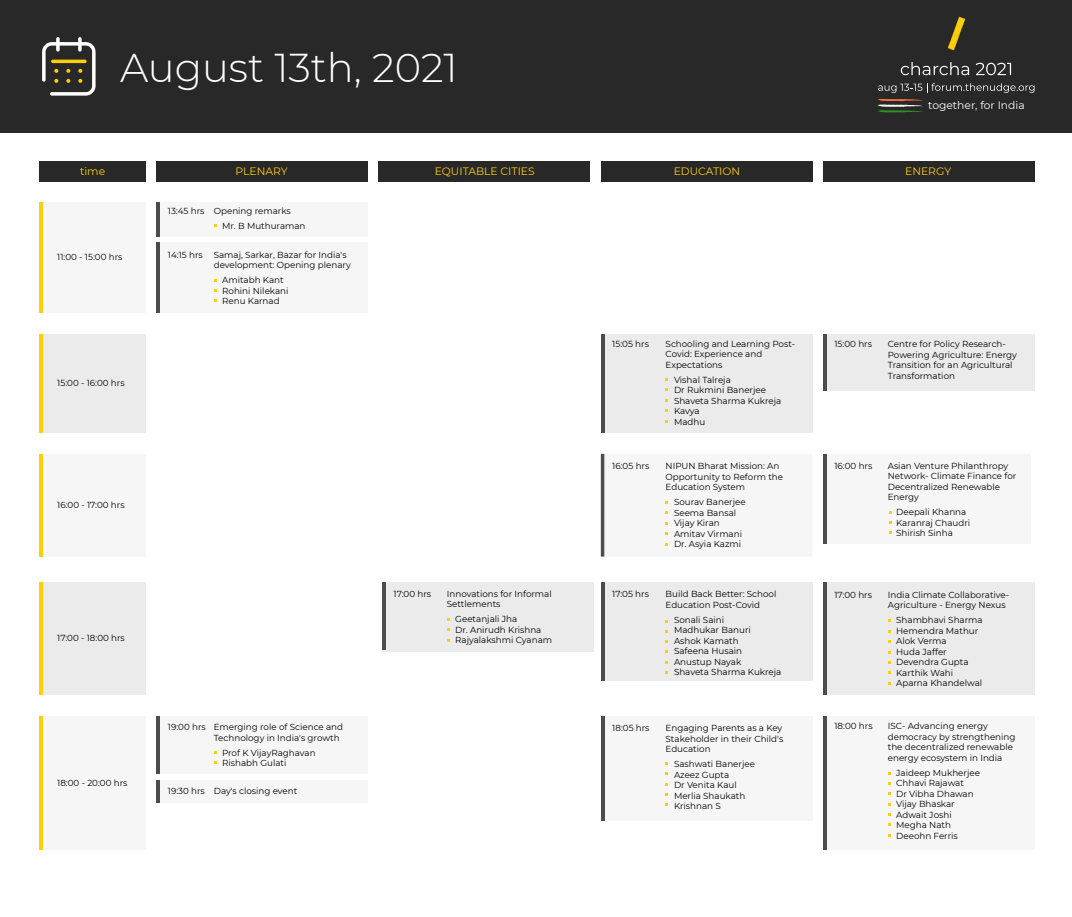
<style>
.page{position:relative;width:1072px;height:917px;background:#fff}
.page>*{position:absolute;margin:0;border:0;box-sizing:border-box;transform-origin:0 0}
.t1{font:300 40.07px "Montserrat";color:#fff}
.t2{font:10.76px "Montserrat";color:#fecf09}
.t3{font:10.76px "Montserrat";color:#fff}
.t4{font:8.75px/10.5px "Montserrat";color:#000}
</style>
<div class="page">
<div style="left:0;top:0;width:1072px;height:133px;background:#282828"></div>
<svg style="left:901px;top:62px;width:68px;height:13px"></svg>
<svg style="left:976px;top:63px;width:35px;height:12px"></svg>
<svg style="left:878px;top:83px;width:156px;height:10px"></svg>
<img style="left:948px;top:17px;width:18px;height:34px">
<svg style="left:877px;top:99px;width:46px;height:14px"></svg>
<svg style="left:78px;top:37px;width:4px;height:15px"></svg>
<svg style="left:56px;top:37px;width:4px;height:15px"></svg>
<svg style="left:42px;top:42px;width:54px;height:54px"></svg>
<div style="left:379px;top:161px;width:211px;height:20px;background:#282828"></div>
<div style="left:382px;top:581px;width:211px;height:70px;background:#ebebeb"></div>
<hr style="left:382px;top:581px;width:4px;height:68px;background:#4c4c4c">
<div style="left:601px;top:161px;width:211px;height:20px;background:#282828"></div>
<div style="left:601px;top:453px;width:211px;height:103px;background:#f6f6f6"></div>
<hr style="left:601px;top:453px;width:3px;height:103px;background:#4c4c4c">
<div style="left:601px;top:334px;width:211px;height:98px;background:#ebebeb"></div>
<hr style="left:601px;top:334px;width:3px;height:98px;background:#4c4c4c">
<div style="left:39px;top:161px;width:107px;height:20px;background:#282828"></div>
<div style="left:39px;top:334px;width:107px;height:98px;background:#ebebeb"></div>
<div style="left:39px;top:201px;width:107px;height:111px;background:#f6f6f6"></div>
<div style="left:39px;top:453px;width:107px;height:103px;background:#f6f6f6"></div>
<div style="left:39px;top:581px;width:107px;height:113px;background:#ebebeb"></div>
<div style="left:39px;top:715px;width:107px;height:134px;background:#f6f6f6"></div>
<hr style="left:39px;top:334px;width:4px;height:98px;background:#fecf09">
<hr style="left:39px;top:201px;width:4px;height:111px;background:#fecf09">
<hr style="left:39px;top:453px;width:4px;height:103px;background:#fecf09">
<hr style="left:39px;top:581px;width:4px;height:113px;background:#fecf09">
<hr style="left:39px;top:715px;width:4px;height:134px;background:#fecf09">
<div style="left:156px;top:161px;width:212px;height:20px;background:#282828"></div>
<div style="left:156px;top:201px;width:212px;height:35px;background:#f6f6f6"></div>
<hr style="left:156px;top:201px;width:4px;height:35px;background:#4c4c4c">
<div style="left:156px;top:242px;width:212px;height:70px;background:#f6f6f6"></div>
<hr style="left:156px;top:242px;width:4px;height:70px;background:#4c4c4c">
<div style="left:156px;top:715px;width:212px;height:58px;background:#f6f6f6"></div>
<hr style="left:156px;top:715px;width:4px;height:58px;background:#4c4c4c">
<div style="left:156px;top:779px;width:212px;height:23px;background:#f6f6f6"></div>
<hr style="left:156px;top:779px;width:4px;height:23px;background:#4c4c4c">
<div style="left:823px;top:161px;width:211px;height:20px;background:#282828"></div>
<div style="left:823px;top:453px;width:207px;height:90px;background:#f6f6f6"></div>
<hr style="left:823px;top:453px;width:3px;height:90px;background:#4c4c4c">
<div style="left:823px;top:334px;width:211px;height:56px;background:#ebebeb"></div>
<hr style="left:823px;top:334px;width:3px;height:56px;background:#4c4c4c">
<div style="left:823px;top:581px;width:211px;height:113px;background:#ebebeb"></div>
<hr style="left:823px;top:581px;width:3px;height:113px;background:#4c4c4c">
<div style="left:823px;top:715px;width:211px;height:134px;background:#f6f6f6"></div>
<hr style="left:823px;top:715px;width:3px;height:134px;background:#4c4c4c">
<div style="left:601px;top:715px;width:211px;height:104px;background:#f6f6f6"></div>
<hr style="left:601px;top:715px;width:3px;height:104px;background:#4c4c4c">
<div style="left:601px;top:581px;width:211px;height:99px;background:#ebebeb"></div>
<hr style="left:601px;top:581px;width:3px;height:99px;background:#4c4c4c">
<h1 class="t1" style="left:120px;top:43px;width:339px">August 13th, 2021</h1>
<p class="t2" style="left:80px;top:164px;width:27px">time</p>
<p class="t4" style="left:168px;top:205px;width:38px">13:45 hrs</p>
<p class="t2" style="left:236px;top:164px;width:53px">PLENARY</p>
<p class="t4" style="left:222px;top:203px;width:85px;line-height:14.9px;text-indent:-8px">Opening remarks<br>Mr. B Muthuraman</p>
<p class="t2" style="left:435px;top:164px;width:101px">EQUITABLE CITIES</p>
<p class="t4" style="left:57px;top:251px;width:67px">11:00 - 15:00 hrs</p>
<p class="t4" style="left:57px;top:377px;width:69px">15:00 - 16:00 hrs</p>
<p class="t4" style="left:168px;top:249px;width:36px">14:15 hrs</p>
<p class="t4" style="left:214px;top:249px;width:139px">Samaj, Sarkar, Bazar for India's development: Opening plenary</p>
<p class="t4" style="left:222px;top:275px;width:68px">Amitabh Kant<br>Rohini Nilekani<br>Renu Karnad</p>
<p class="t4" style="left:57px;top:499px;width:69px">16:00 - 17:00 hrs</p>
<p class="t4" style="left:57px;top:632px;width:69px">17:00 - 18:00 hrs</p>
<p class="t4" style="left:57px;top:777px;width:72px">18:00 - 20:00 hrs</p>
<p class="t4" style="left:168px;top:721px;width:39px">19:00 hrs</p>
<p class="t4" style="left:214px;top:721px;width:131px">Emerging role of Science and<br>Technology in India's growth</p>
<p class="t4" style="left:222px;top:746px;width:95px">Prof K VijayRaghavan<br>Rishabh Gulati</p>
<p class="t4" style="left:168px;top:784px;width:131px">19:30 hrs Day's closing event</p>
<p class="t4" style="left:394px;top:588px;width:39px">17:00 hrs</p>
<p class="t4" style="left:447px;top:588px;width:106px">Innovations for Informal<br>Settlements</p>
<p class="t4" style="left:455px;top:613px;width:98px">Geetanjali Jha<br>Dr. Anirudh Krishna<br>Rajyalakshmi Cyanam</p>
<p class="t2" style="left:674px;top:164px;width:68px">EDUCATION</p>
<p class="t3" style="left:928px;top:99px;width:98px">together, for India</p>
<p class="t2" style="left:905px;top:164px;width:47px">ENERGY</p>
<p class="t4" style="left:612px;top:338px;width:38px">15:05 hrs</p>
<p class="t4" style="left:666px;top:338px;width:131px">Schooling and Learning Post-<br>Covid: Experience and<br>Expectations</p>
<p class="t4" style="left:674px;top:374px;width:109px">Vishal Talreja<br>Dr Rukmini Banerjee<br>Shaveta Sharma Kukreja<br>Kavya<br>Madhu</p>
<p class="t4" style="left:834px;top:339px;width:39px">15:00 hrs</p>
<p class="t4" style="left:888px;top:339px;width:131px">Centre for Policy Research-<br>Powering Agriculture: Energy<br>Transition for an Agricultural<br>Transformation</p>
<p class="t4" style="left:612px;top:461px;width:39px">16:05 hrs</p>
<p class="t4" style="left:666px;top:461px;width:119px">NIPUN Bharat Mission: An<br>Opportunity to Reform the<br>Education System</p>
<p class="t4" style="left:674px;top:496px;width:73px">Sourav Banerjee<br>Seema Bansal<br>Vijay Kiran<br>Amitav Virmani<br>Dr. Asyia Kazmi</p>
<p class="t4" style="left:834px;top:460px;width:39px">16:00 hrs</p>
<p class="t4" style="left:888px;top:460px;width:130px">Asian Venture Philanthropy<br>Network- Climate Finance for<br>Decentralized Renewable<br>Energy</p>
<p class="t4" style="left:896px;top:506px;width:76px">Deepali Khanna<br>Karanraj Chaudri<br>Shirish Sinha</p>
<p class="t4" style="left:612px;top:588px;width:38px">17:05 hrs</p>
<p class="t4" style="left:666px;top:588px;width:112px">Build Back Better: School<br>Education Post-Covid</p>
<p class="t4" style="left:674px;top:614px;width:109px">Sonali Saini<br>Madhukar Banuri<br>Ashok Kamath<br>Safeena Husain<br>Anustup Nayak<br>Shaveta Sharma Kukreja</p>
<p class="t4" style="left:834px;top:589px;width:39px">17:00 hrs</p>
<p class="t4" style="left:888px;top:589px;width:123px">India Climate Collaborative-<br>Agriculture - Energy Nexus</p>
<p class="t4" style="left:896px;top:614px;width:88px">Shambhavi Sharma<br>Hemendra Mathur<br>Alok Verma<br>Huda Jaffer<br>Devendra Gupta<br>Karthik Wahi<br>Aparna Khandelwal</p>
<p class="t4" style="left:612px;top:722px;width:39px">18:05 hrs</p>
<p class="t4" style="left:666px;top:722px;width:118px">Engaging Parents as a Key</p>
<p class="t4" style="left:834px;top:720px;width:40px">18:00 hrs</p>
<p class="t4" style="left:666px;top:733px;width:119px">Stakeholder in their Child's<br>Education</p>
<p class="t4" style="left:674px;top:758px;width:83px">Sashwati Banerjee<br>Azeez Gupta<br>Dr Venita Kaul<br>Merlia Shaukath<br>Krishnan S</p>
<p class="t4" style="left:888px;top:720px;width:129px">ISC- Advancing energy democracy by strengthening the decentralized renewable energy ecosystem in India</p>
<p class="t4" style="left:896px;top:767px;width:85px">Jaideep Mukherjee<br>Chhavi Rajawat<br>Dr Vibha Dhawan<br>Vijay Bhaskar<br>Adwait Joshi<br>Megha Nath<br>Deeohn Ferris</p>
</div>
